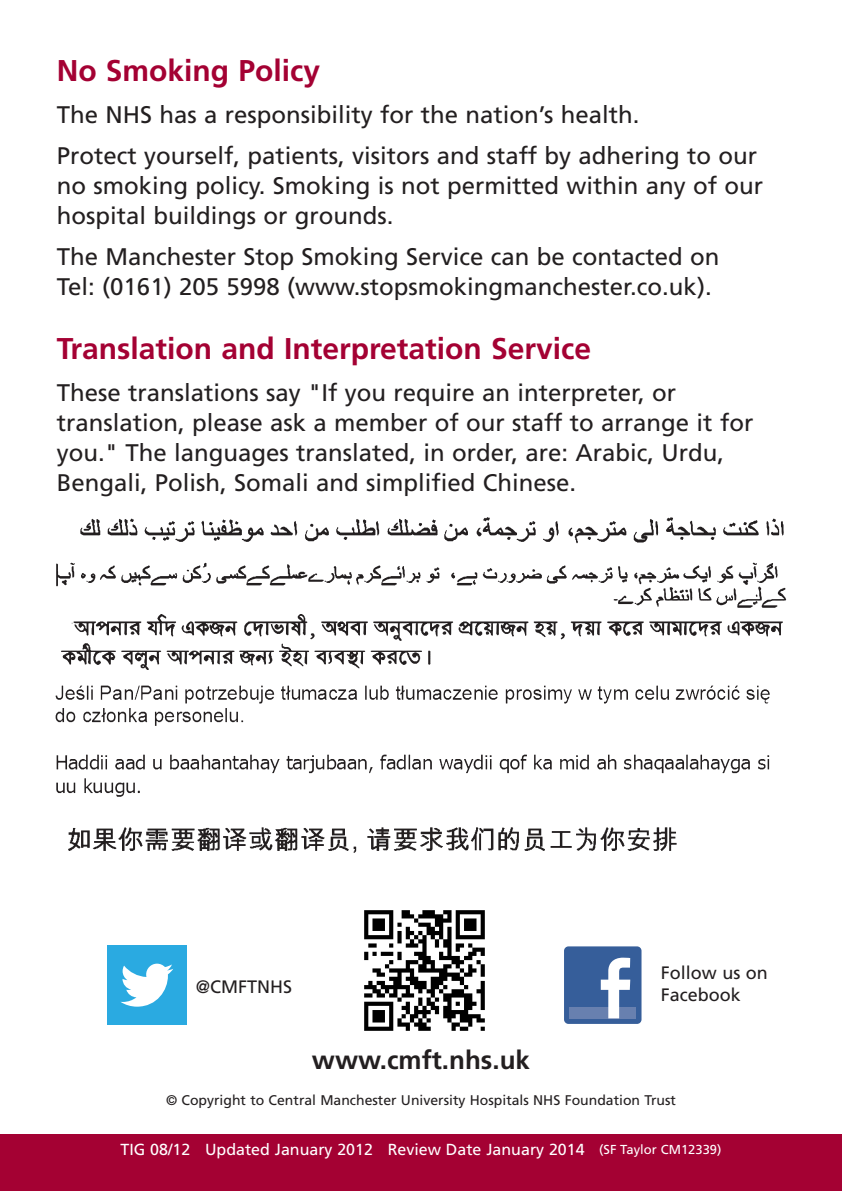
<style>
.page{position:relative;width:842px;height:1191px;background:#fff}
.page>*{position:absolute;margin:0;border:0;box-sizing:border-box;transform-origin:0 0}
.t1{font:700 30px "Frutiger";color:#a40133}
.t2{font:700 26px "Frutiger";color:#231f20}
.t3{font:24px/30px "Frutiger";color:#231f20}
.t4{font:18px/21.6px "Frutiger";color:#231f20}
.t5{font:16px "Frutiger";color:#fff}
.t6{font:14px "Frutiger";color:#231f20}
.s1{font-size:13px}
</style>
<div class="page">
<div style="left:0;top:1134px;width:842px;height:57px;background:#a40133"></div>
<img style="left:55px;top:517px;width:732px;height:336px">
<img style="left:364px;top:910px;width:121px;height:121px">
<div style="left:107px;top:945px;width:80px;height:79px;background:#2aaae1"></div>
<svg style="left:120px;top:963px;width:53px;height:43px"></svg>
<svg style="left:639px;top:947px;width:3px;height:77px"></svg>
<div style="left:564px;top:946px;width:77px;height:78px;background:#365e9a;border-radius:4px"></div>
<div style="left:569px;top:1007px;width:67px;height:11px;background:#6880af"></div>
<svg style="left:601px;top:957px;width:29px;height:61px"></svg>
<p class="t1" style="left:57px;top:59px;width:265px">No Smoking Policy</p>
<p class="t3" style="left:57px;top:95px;width:702px;line-height:41.4px">The NHS has a responsibility for the nation’s health.<br>Protect yourself, patients, visitors and staff by adhering to our</p>
<p class="t3" style="left:57px;top:172px;width:708px">no smoking policy. Smoking is not permitted within any of our hospital buildings or grounds.</p>
<p class="t3" style="left:57px;top:244px;width:664px">The Manchester Stop Smoking Service can be contacted on<br>Tel: (0161) 205 5998 (www.stopsmokingmanchester.co.uk).</p>
<p class="t1" style="left:57px;top:337px;width:536px">Translation and Interpretation Service</p>
<p class="t3" style="left:57px;top:379px;width:698px">These translations say "If you require an interpreter, or translation, please ask a member of our staff to arrange it for you." The languages translated, in order, are: Arabic, Urdu, Bengali, Polish, Somali and simplified Chinese.</p>
<p class="t4" style="left:196px;top:977px;width:98px">@CMFTNHS</p>
<p class="t2" style="left:312px;top:1049px;width:220px">www.cmft.nhs.uk</p>
<p class="t4" style="left:661px;top:963px;width:109px">Follow us on<br>Facebook</p>
<p class="t6" style="left:166px;top:1094px;width:511px">© Copyright to Central Manchester University Hospitals NHS Foundation Trust</p>
<p class="t5" style="left:120px;top:1143px;width:602px">TIG 08/12 Updated January 2012 Review Date January 2014 <span class="s1">(SF Taylor CM12339)</span></p>
</div>
